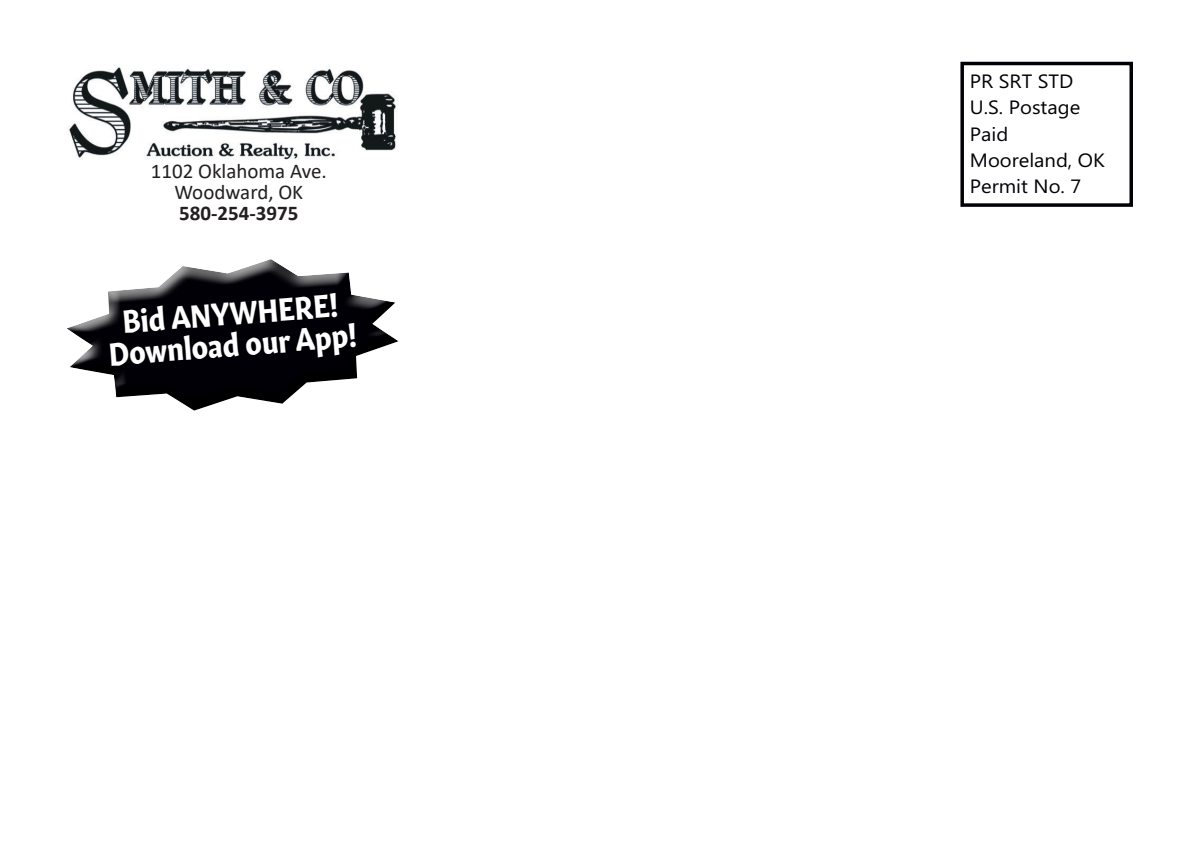
<style>
.page{position:relative;width:1197px;height:851px;background:#fff}
.page>*{position:absolute;margin:0;border:0;box-sizing:border-box;transform-origin:0 0}
.t1{font:700 31.5px/31.5px "Gitan Latn";color:#fff;text-align:center;scale:.87 1}
.t2{font:21px/21px "Calibri";color:#231f20;text-align:center}
.t3{font:700 21px "Calibri";color:#231f20}
.t4{font:19.25px/26.2px "Microsoft Phags Pa";color:#000006;scale:1.05 1}
</style>
<div class="page">
<div style="left:960px;top:62px;width:173px;height:145px;background:#fff;border:4px solid #000006"></div>
<svg style="left:67px;top:260px;width:332px;height:151px;fill:#000006"></svg>
<img style="left:69px;top:67px;width:327px;height:93px">
<p class="t2" style="left:151px;top:160px;width:178px">1102 Oklahoma Ave.<br>Woodward, OK</p>
<p class="t3" style="left:179px;top:198px;width:121px">580-254-3975</p>
<h1 class="t1" style="left:106px;top:304px;width:287px;rotate:-4deg">Bid ANYWHERE!<br>Download our App!</h1>
<p class="t4" style="left:970px;top:67px;width:130px">PR SRT STD<br>U.S. Postage<br>Paid<br>Mooreland, OK<br>Permit No. 7</p>
</div>
